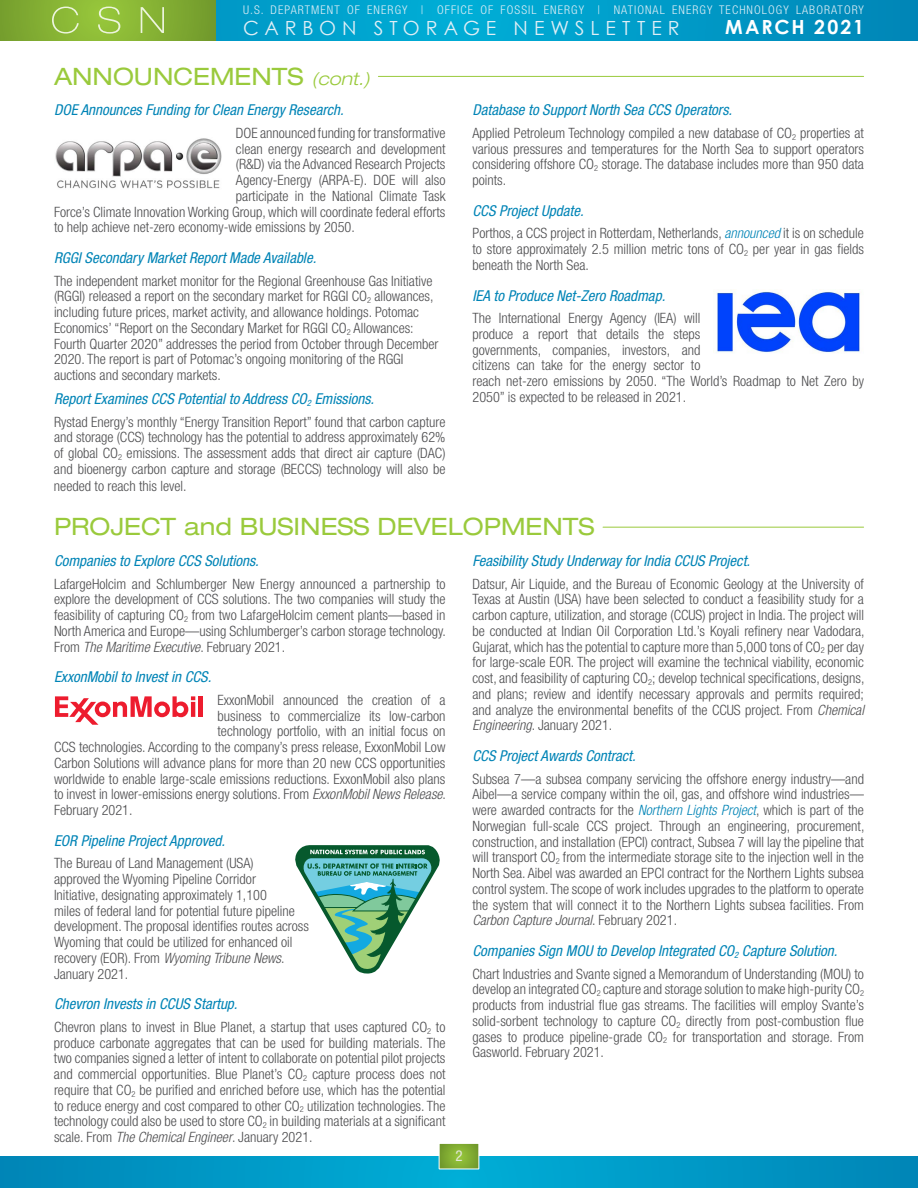
<style>
.page{position:relative;width:918px;height:1188px;background:#fff}
.page>*{position:absolute;margin:0;border:0;box-sizing:border-box;transform-origin:0 0}
.t1{font:expanded 24px "Helvetica Neue LT Std";color:#9aca3c}
.t2{font:19.5px "Century Gothic";letter-spacing:.305em;color:#dfeef6}
.t3{font:700 19.5px "Century Gothic";letter-spacing:.095em;color:#fff}
.t4{font:italic condensed 15px "Helvetica Neue LT Std";color:#0084b6}
.t5{font:condensed 15px "Helvetica Neue LT Std";color:#e3e6d8}
.t6{font:300 condensed 14.25px/15.8px "Helvetica Neue LT Std";color:#4d4d4f;text-align:justify}
.t7{font:300 condensed 12px "Helvetica Neue LT Std";letter-spacing:.09em;color:#dfeef6}
.s1{font-weight:300;font-style:italic;font-size:18px}
.s2{font-style:italic;color:#0084b6}
.s3{font-style:italic}
</style>
<div class="page">
<svg style="left:216px;top:0;width:702px;height:40px;background:#009cc9"></svg>
<svg style="left:0;top:0;width:216px;height:40px;background:#80ab31"></svg>
<svg style="left:0;top:1156px;width:918px;height:32px;background:#0098c6"></svg>
<svg style="left:52px;top:7px;width:112px;height:27px;background:#9ac34c"></svg>
<svg style="left:439px;top:1143px;width:40px;height:26px"></svg>
<div style="left:439px;top:1143px;width:40px;height:26px;border:1px solid #fff"></div>
<hr style="left:378px;top:76px;width:486px;height:1px;background:#9aca3c">
<img style="left:55px;top:138px;width:167px;height:51px">
<img style="left:717px;top:290px;width:143px;height:63px">
<hr style="left:603px;top:527px;width:261px;height:1px;background:#9aca3c">
<hr style="left:199px;top:696px;width:4px;height:21px;background:#ed1c2e">
<svg style="left:55px;top:696px;width:140px;height:29px"></svg>
<svg style="left:295px;top:845px;width:145px;height:129px"></svg>
<p class="t7" style="left:243px;top:3px;width:622px">U.S. DEPARTMENT OF ENERGY | OFFICE OF FOSSIL ENERGY | NATIONAL ENERGY TECHNOLOGY LABORATORY</p>
<h2 class="t3" style="left:725px;top:15px;width:140px">MARCH 2021</h2>
<h1 class="t1" style="left:54px;top:62px;width:317px">ANNOUNCEMENTS <span class="s1">(cont.)</span></h1>
<p class="t4" style="left:54px;top:101px;width:291px">DOE Announces Funding for Clean Energy Research.</p>
<p class="t6" style="left:236px;top:125px;width:211px">DOE announced funding for transformative</p>
<p class="t6" style="left:236px;top:141px;width:211px">clean energy research and development</p>
<p class="t6" style="left:236px;top:156px;width:211px">(R&amp;D) via the Advanced Research Projects</p>
<p class="t6" style="left:236px;top:172px;width:211px">Agency-Energy (ARPA-E). DOE will also</p>
<p class="t6" style="left:236px;top:188px;width:211px">participate in the National Climate Task</p>
<p class="t6" style="left:54px;top:204px;width:393px">Force’s Climate Innovation Working Group, which will coordinate federal efforts</p>
<p class="t6" style="left:54px;top:219px;width:302px">to help achieve net-zero economy-wide emissions by 2050.</p>
<p class="t4" style="left:54px;top:249px;width:264px">RGGI Secondary Market Report Made Available.</p>
<p class="t6" style="left:54px;top:273px;width:386px;text-align:left">The independent market monitor for the Regional Greenhouse Gas Initiative (RGGI) released a report on the secondary market for RGGI CO<sub>2</sub> allowances, including future prices, market activity, and allowance holdings. Potomac Economics’ “Report on the Secondary Market for RGGI CO<sub>2</sub> Allowances:<br>Fourth Quarter 2020” addresses the period from October through December 2020. The report is part of Potomac’s ongoing monitoring of the RGGI auctions and secondary markets.</p>
<p class="t4" style="left:54px;top:390px;width:322px">Report Examines CCS Potential to Address CO<sub>2</sub> Emissions.</p>
<p class="t6" style="left:54px;top:414px;width:393px">Rystad Energy’s monthly “Energy Transition Report” found that carbon capture and storage (CCS) technology has the potential to address approximately 62% of global CO<sub>2</sub> emissions. The assessment adds that direct air capture (DAC) and bioenergy carbon capture and storage (BECCS) technology will also be</p>
<p class="t6" style="left:54px;top:478px;width:134px">needed to reach this level.</p>
<h2 class="t2" style="left:243px;top:16px;width:438px">CARBON STORAGE NEWSLETTER</h2>
<p class="t4" style="left:472px;top:101px;width:261px">Database to Support North Sea CCS Operators.</p>
<p class="t6" style="left:472px;top:125px;width:393px">Applied Petroleum Technology compiled a new database of CO<sub>2</sub> properties at various pressures and temperatures for the North Sea to support operators considering offshore CO<sub>2</sub> storage. The database includes more than 950 data points.</p>
<p class="t4" style="left:472px;top:202px;width:113px">CCS Project Update.</p>
<p class="t6" style="left:472px;top:225px;width:393px">Porthos, a CCS project in Rotterdam, Netherlands, <span class="s2">announced</span> it is on schedule to store approximately 2.5 million metric tons of CO<sub>2</sub> per year in gas fields beneath the North Sea.</p>
<p class="t4" style="left:472px;top:287px;width:194px">IEA to Produce Net-Zero Roadmap.</p>
<p class="t6" style="left:472px;top:310px;width:393px;text-align:left">The International Energy Agency (IEA) will<br>produce a report that details the steps<br>governments, companies, investors, and<br>citizens can take for the energy sector to<br>reach net-zero emissions by 2050. “The World’s Roadmap to Net Zero by 2050” is expected to be released in 2021.</p>
<h1 class="t1" style="left:54px;top:512px;width:542px">PROJECT and BUSINESS DEVELOPMENTS</h1>
<p class="t4" style="left:54px;top:552px;width:206px">Companies to Explore CCS Solutions.</p>
<p class="t6" style="left:54px;top:576px;width:394px">LafargeHolcim and Schlumberger New Energy announced a partnership to explore the development of CCS solutions. The two companies will study the feasibility of capturing CO<sub>2</sub> from two LafargeHolcim cement plants—based in North America and Europe—using Schlumberger’s carbon storage technology.<br>From <span class="s3">The Maritime Executive</span>. February 2021.</p>
<p class="t4" style="left:54px;top:668px;width:159px">ExxonMobil to Invest in CCS.</p>
<p class="t6" style="left:218px;top:692px;width:229px">ExxonMobil announced the creation of a</p>
<p class="t6" style="left:218px;top:708px;width:229px">business to commercialize its low-carbon</p>
<p class="t6" style="left:218px;top:723px;width:229px">technology portfolio, with an initial focus on</p>
<p class="t6" style="left:54px;top:739px;width:393px">CCS technologies. According to the company’s press release, ExxonMobil Low</p>
<p class="t6" style="left:54px;top:755px;width:393px">Carbon Solutions will advance plans for more than 20 new CCS opportunities</p>
<p class="t6" style="left:54px;top:771px;width:393px">worldwide to enable large-scale emissions reductions. ExxonMobil also plans</p>
<p class="t6" style="left:54px;top:786px;width:394px">to invest in lower-emissions energy solutions. From <span class="s3">ExxonMobil News Release</span>.</p>
<p class="t6" style="left:54px;top:802px;width:80px">February 2021.</p>
<p class="t4" style="left:54px;top:832px;width:173px">EOR Pipeline Project Approved.</p>
<p class="t6" style="left:54px;top:855px;width:257px;text-align:left">The Bureau of Land Management (USA)<br>approved the Wyoming Pipeline Corridor<br>Initiative, designating approximately 1,100<br>miles of federal land for potential future pipeline development. The proposal identifies routes across Wyoming that could be utilized for enhanced oil recovery (EOR). From <span class="s3">Wyoming Tribune News</span>.<br>January 2021.</p>
<p class="t4" style="left:54px;top:995px;width:185px">Chevron Invests in CCUS Startup.</p>
<p class="t6" style="left:54px;top:1019px;width:393px">Chevron plans to invest in Blue Planet, a startup that uses captured CO<sub>2</sub> to produce carbonate aggregates that can be used for building materials. The two companies signed a letter of intent to collaborate on potential pilot projects and commercial opportunities. Blue Planet’s CO<sub>2</sub> capture process does not require that CO<sub>2</sub> be purified and enriched before use, which has the potential to reduce energy and cost compared to other CO<sub>2</sub> utilization technologies. The technology could also be used to store CO<sub>2</sub> in building materials at a significant scale. From <span class="s3">The Chemical Engineer</span>. January 2021.</p>
<p class="t4" style="left:472px;top:552px;width:279px">Feasibility Study Underway for India CCUS Project.</p>
<p class="t6" style="left:472px;top:576px;width:394px">Datsur, Air Liquide, and the Bureau of Economic Geology at the University of Texas at Austin (USA) have been selected to conduct a feasibility study for a carbon capture, utilization, and storage (CCUS) project in India. The project will be conducted at Indian Oil Corporation Ltd.’s Koyali refinery near Vadodara, Gujarat, which has the potential to capture more than 5,000 tons of CO<sub>2</sub> per day for large-scale EOR. The project will examine the technical viability, economic cost, and feasibility of capturing CO<sub>2</sub>; develop technical specifications, designs, and plans; review and identify necessary approvals and permits required; and analyze the environmental benefits of the CCUS project. From <span class="s3">Chemical Engineering</span>. January 2021.</p>
<p class="t4" style="left:472px;top:747px;width:165px">CCS Project Awards Contract.</p>
<p class="t6" style="left:472px;top:771px;width:394px">Subsea 7—a subsea company servicing the offshore energy industry—and Aibel—a service company within the oil, gas, and offshore wind industries— were awarded contracts for the <span class="s2">Northern Lights Project</span>, which is part of the Norwegian full-scale CCS project. Through an engineering, procurement, construction, and installation (EPCI) contract, Subsea 7 will lay the pipeline that will transport CO<sub>2</sub> from the intermediate storage site to the injection well in the North Sea. Aibel was awarded an EPCI contract for the Northern Lights subsea control system. The scope of work includes upgrades to the platform to operate the system that will connect it to the Northern Lights subsea facilities. From <span class="s3">Carbon Capture Journal</span>. February 2021.</p>
<p class="t4" style="left:472px;top:942px;width:366px">Companies Sign MOU to Develop Integrated CO<sub>2</sub> Capture Solution.</p>
<p class="t6" style="left:472px;top:966px;width:393px">Chart Industries and Svante signed a Memorandum of Understanding (MOU) to develop an integrated CO<sub>2</sub> capture and storage solution to make high-purity CO<sub>2 </sub>products from industrial flue gas streams. The facilities will employ Svante’s solid-sorbent technology to capture CO<sub>2</sub> directly from post-combustion flue gases to produce pipeline-grade CO<sub>2</sub> for transportation and storage. From Gasworld. February 2021.</p>
<p class="t5" style="left:455px;top:1147px;width:9px">2</p>
</div>
